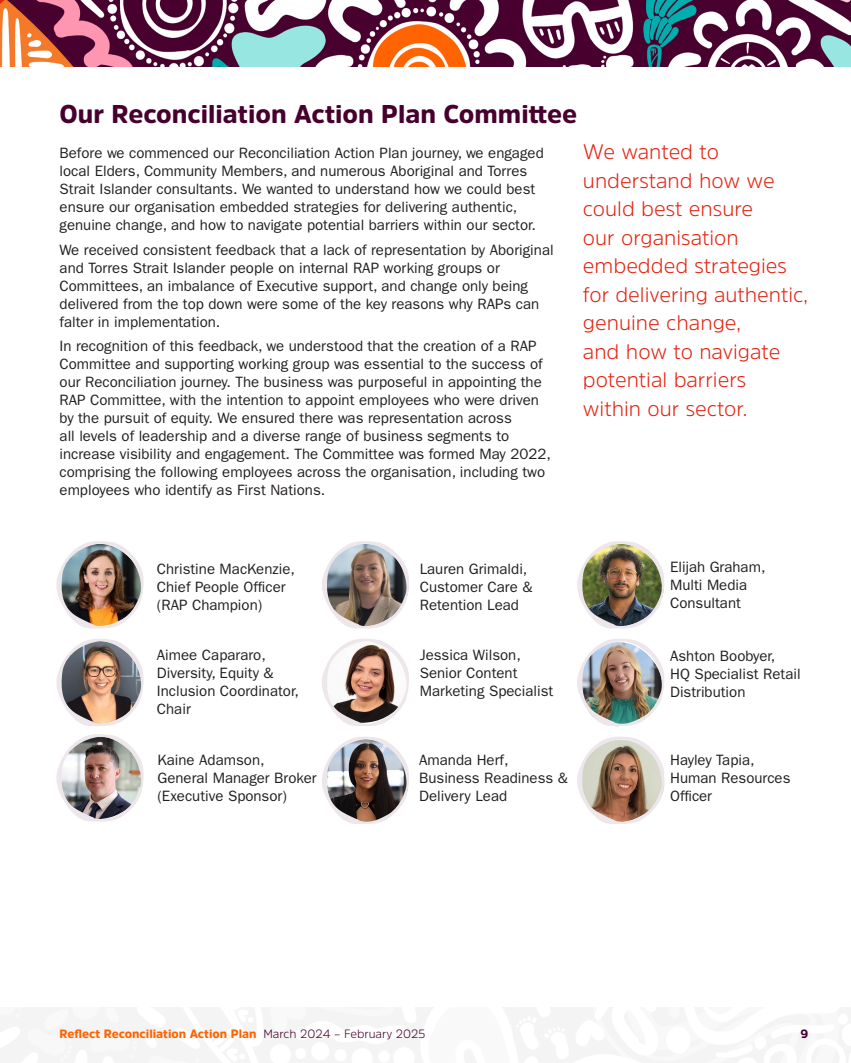
<style>
.page{position:relative;width:851px;height:1063px;background:#fff}
.page>*{position:absolute;margin:0;border:0;box-sizing:border-box;transform-origin:0 0}
.Section_Heading_1{font:900 25.5px "Amsi Pro";color:#47002e}
.Intro_Paragraph_RED{font:300 21px/28.5px "Amsi Pro";color:#e32412}
.t1{font:15px/18px "ITC Franklin Gothic Std";color:#231f20}
.t2{font:900 12px "Amsi Pro";color:#ff6300}
.t3{font:900 12px "Amsi Pro";color:#47002e}
.s1{font-weight:300;color:#47002e}
</style>
<div class="page">
<img style="left:0;top:0;width:850px;height:67px">
<img style="left:322px;top:541px;width:87px;height:88px">
<img style="left:577px;top:541px;width:87px;height:88px">
<img style="left:56px;top:541px;width:88px;height:88px">
<img style="left:322px;top:639px;width:87px;height:87px">
<img style="left:577px;top:639px;width:87px;height:88px">
<img style="left:56px;top:639px;width:88px;height:87px">
<img style="left:56px;top:734px;width:88px;height:88px">
<img style="left:322px;top:736px;width:87px;height:88px">
<img style="left:577px;top:736px;width:88px;height:88px">
<p class="Section_Heading_1" style="left:60px;top:97px;width:519px">Our Reconciliation Action Plan Committee</p>
<p class="t1" style="left:60px;top:144px;width:485px">Before we commenced our Reconciliation Action Plan journey, we engaged local Elders, Community Members, and numerous Aboriginal and Torres Strait Islander consultants. We wanted to understand how we could best ensure our organisation embedded strategies for delivering authentic, genuine change, and how to navigate potential barriers within our sector.</p>
<p class="t1" style="left:60px;top:241px;width:495px">We received consistent feedback that a lack of representation by Aboriginal and Torres Strait Islander people on internal RAP working groups or Committees, an imbalance of Executive support, and change only being delivered from the top down were some of the key reasons why RAPs can falter in implementation.</p>
<p class="t1" style="left:60px;top:337px;width:492px">In recognition of this feedback, we understood that the creation of a RAP Committee and supporting working group was essential to the success of our Reconciliation journey. The business was purposeful in appointing the RAP Committee, with the intention to appoint employees who were driven by the pursuit of equity. We ensured there was representation across<br>all levels of leadership and a diverse range of business segments to increase visibility and engagement. The Committee was formed May 2022, comprising the following employees across the organisation, including two employees who identify as First Nations.</p>
<p class="Intro_Paragraph_RED" style="left:583px;top:137px;width:227px">We wanted to understand how we could best ensure<br>our organisation embedded strategies for delivering authentic, genuine change,<br>and how to navigate potential barriers within our sector.</p>
<p class="t1" style="left:157px;top:560px;width:139px">Christine MacKenzie,<br>Chief People Officer (RAP Champion)</p>
<p class="t1" style="left:419px;top:560px;width:114px">Lauren Grimaldi,<br>Customer Care &amp;<br>Retention Lead</p>
<p class="t1" style="left:670px;top:558px;width:97px">Elijah Graham,<br>Multi Media<br>Consultant</p>
<p class="t1" style="left:157px;top:646px;width:143px">Aimee Capararo,<br>Diversity, Equity &amp;<br>Inclusion Coordinator,<br>Chair</p>
<p class="t1" style="left:419px;top:646px;width:135px">Jessica Wilson,<br>Senior Content<br>Marketing Specialist</p>
<p class="t1" style="left:670px;top:647px;width:132px">Ashton Boobyer,<br>HQ Specialist Retail<br>Distribution</p>
<p class="t1" style="left:157px;top:751px;width:160px">Kaine Adamson,<br>General Manager Broker (Executive Sponsor)</p>
<p class="t1" style="left:419px;top:751px;width:150px">Amanda Herf,<br>Business Readiness &amp;<br>Delivery Lead</p>
<p class="t1" style="left:670px;top:751px;width:122px">Hayley Tapia,<br>Human Resources<br>Officer</p>
<p class="t2" style="left:60px;top:1025px;width:367px">Reflect Reconciliation Action Plan <span class="s1">March 2024 – February 2025</span></p>
<p class="t3" style="left:800px;top:1025px;width:9px">9</p>
</div>
